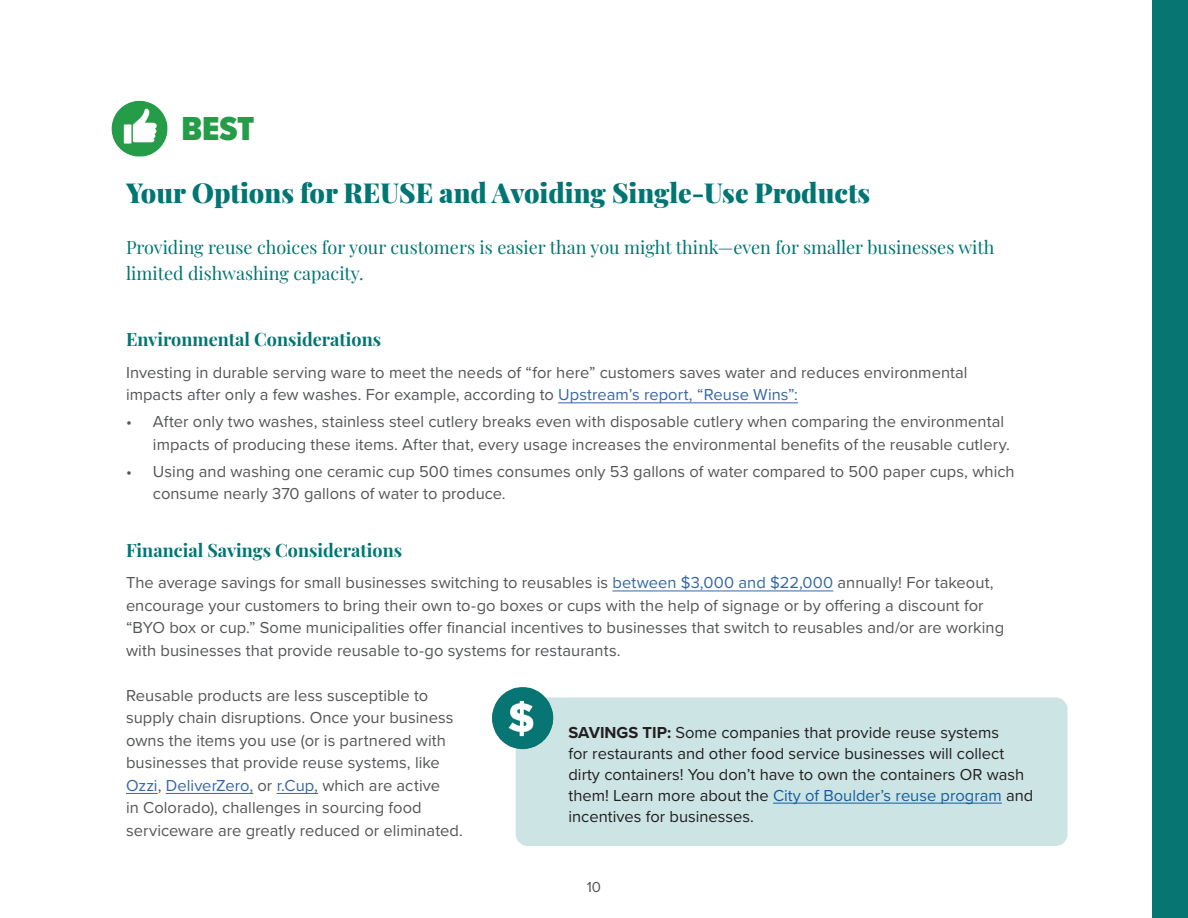
<style>
.page{position:relative;width:1188px;height:918px;background:#fff}
.page>*{position:absolute;margin:0;border:0;box-sizing:border-box;transform-origin:0 0}
.t1{font:900 34.5px "Proxima Nova Cond";color:#259c47}
.t2{font:900 27px "Playfair Display";color:#007573}
.t3{font:18px/25.5px "Playfair Display";color:#007573}
.t4{font:700 18px "Playfair Display";color:#007573}
.t5{font:16.5px/22.5px "Proxima Nova";letter-spacing:.005em;color:#545557}
.t6{font:16.5px/21px "Proxima Nova";color:#231f20}
.t7{font:15px "Proxima Nova";color:#545557}
.s1{color:#3667a4}
.s2{font-weight:700}
.s3{color:#175d9e}
</style>
<div class="page">
<img style="left:111px;top:100px;width:57px;height:57px">
<div style="left:516px;top:698px;width:552px;height:148px;background:#cce5e4;border-radius:12px"></div>
<img style="left:492px;top:687px;width:65px;height:66px">
<div style="left:1153px;top:0;width:35px;height:918px;background:#077572"></div>
<hr style="left:558px;top:402px;width:240px;height:1px;background:#3667a4">
<hr style="left:612px;top:591px;width:221px;height:1px;background:#3667a4">
<hr style="left:126px;top:793px;width:32px;height:1px;background:#3667a4">
<hr style="left:166px;top:793px;width:87px;height:1px;background:#3667a4">
<hr style="left:277px;top:793px;width:41px;height:1px;background:#3667a4">
<hr style="left:773px;top:803px;width:229px;height:1px;background:#175d9e">
<h2 class="t1" style="left:182px;top:104px;width:75px">BEST</h2>
<h3 class="t2" style="left:126px;top:172px;width:746px">Your Options for REUSE and Avoiding Single-Use Products</h3>
<p class="t3" style="left:126px;top:233px;width:870px">Providing reuse choices for your customers is easier than you might think—even for smaller businesses with limited dishwashing capacity.</p>
<h4 class="t4" style="left:126px;top:325px;width:257px">Environmental Considerations</h4>
<p class="t5" style="left:126px;top:360px;width:843px">Investing in durable serving ware to meet the needs of “for here” customers saves water and reduces environmental impacts after only a few washes. For example, according to <span class="s1">Upstream’s report, “Reuse Wins”:</span></p>
<p class="t5" style="left:153px;top:410px;width:858px;text-indent:-27px">• After only two washes, stainless steel cutlery breaks even with disposable cutlery when comparing the environmental impacts of producing these items. After that, every usage increases the environmental benefts of the reusable cutlery.</p>
<p class="t5" style="left:153px;top:459px;width:863px;text-indent:-27px">• Using and washing one ceramic cup 500 times consumes only 53 gallons of water compared to 500 paper cups, which consume nearly 370 gallons of water to produce.</p>
<h4 class="t4" style="left:126px;top:536px;width:278px">Financial Savings Considerations</h4>
<p class="t5" style="left:126px;top:571px;width:880px">The average savings for small businesses switching to reusables is <span class="s1">between $3,000 and $22,000</span> annually! For takeout, encourage your customers to bring their own to-go boxes or cups with the help of signage or by ofering a discount for “BYO box or cup.” Some municipalities ofer fnancial incentives to businesses that switch to reusables and/or are working with businesses that provide reusable to-go systems for restaurants.</p>
<p class="t5" style="left:126px;top:683px;width:338px">Reusable products are less susceptible to supply chain disruptions. Once your business owns the items you use (or is partnered with businesses that provide reuse systems, like <span class="s1">Ozzi</span>, <span class="s1">DeliverZero,</span> or <span class="s1">r.Cup,</span> which are active<br>in Colorado), challenges in sourcing food serviceware are greatly reduced or eliminated.</p>
<p class="t6" style="left:568px;top:721px;width:466px"><span class="s2">SAVINGS TIP:</span> Some companies that provide reuse systems<br>for restaurants and other food service businesses will collect dirty containers! You don’t have to own the containers OR wash them! Learn more about the <span class="s3">City of Boulder’s reuse program</span> and incentives for businesses.</p>
<p class="t7" style="left:587px;top:876px;width:16px">10</p>
</div>
